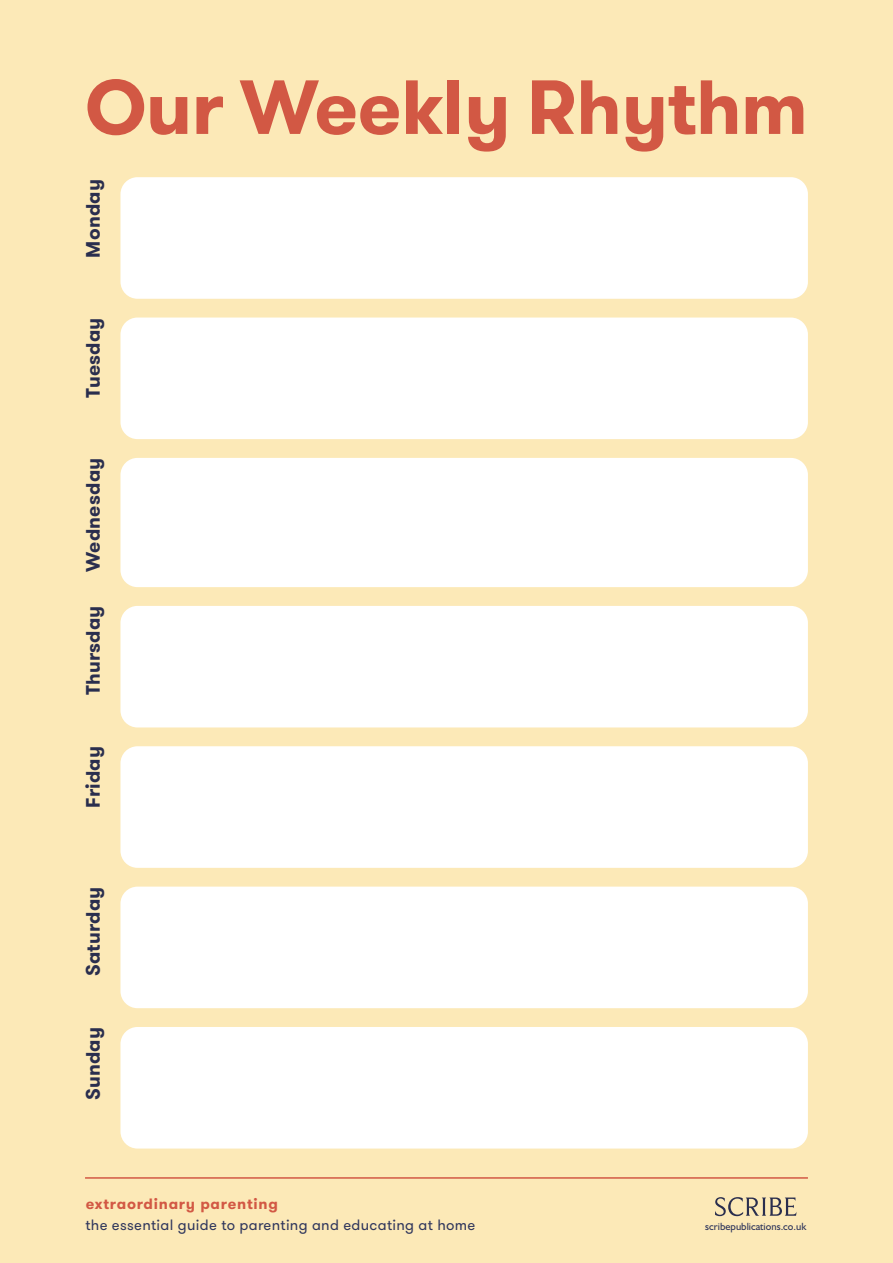
<style>
.page{position:relative;width:893px;height:1263px;background:#fce9b7}
.page>*{position:absolute;margin:0;border:0;box-sizing:border-box;transform-origin:0 0}
.Blurb_1{font:700 76.5px "GT Walsheim";letter-spacing:-.01em;color:#d25844}
.Blurb_2{font:700 19.5px "GT Walsheim";letter-spacing:.01em;color:#2a2e4e}
.t1{font:15px "GT Walsheim";letter-spacing:.02em;color:#2f365c}
.t2{font:700 15px "GT Walsheim";letter-spacing:.05em;color:#d25844}
.t3{font:10.5px "Humanist 521 BT";color:#2f365c}
</style>
<div class="page">
<svg style="left:715px;top:1197px;width:82px;height:19px"></svg>
<hr style="left:85px;top:1177px;width:723px;height:2px;background:#d25844">
<div style="left:120px;top:177px;width:688px;height:122px;background:#fff;border-radius:17px"></div>
<div style="left:120px;top:606px;width:688px;height:121px;background:#fff;border-radius:17px"></div>
<div style="left:120px;top:318px;width:688px;height:121px;background:#fff;border-radius:17px"></div>
<div style="left:120px;top:746px;width:688px;height:122px;background:#fff;border-radius:17px"></div>
<div style="left:120px;top:458px;width:688px;height:129px;background:#fff;border-radius:17px"></div>
<div style="left:120px;top:887px;width:688px;height:121px;background:#fff;border-radius:17px"></div>
<div style="left:120px;top:1027px;width:688px;height:121px;background:#fff;border-radius:17px"></div>
<p class="Blurb_1" style="left:85px;top:57px;width:724px">Our Weekly Rhythm</p>
<p class="Blurb_2" style="left:80px;top:258px;width:80px;rotate:-90deg">Monday</p>
<p class="Blurb_2" style="left:80px;top:398px;width:82px;rotate:-90deg">Tuesday</p>
<p class="Blurb_2" style="left:80px;top:572px;width:116px;rotate:-90deg">Wednesday</p>
<p class="Blurb_2" style="left:80px;top:695px;width:91px;rotate:-90deg">Thursday</p>
<p class="Blurb_2" style="left:80px;top:808px;width:64px;rotate:-90deg">Friday</p>
<p class="Blurb_2" style="left:80px;top:976px;width:91px;rotate:-90deg">Saturday</p>
<p class="Blurb_2" style="left:80px;top:1100px;width:75px;rotate:-90deg">Sunday</p>
<p class="t2" style="left:86px;top:1193px;width:194px">extraordinary parenting</p>
<p class="t1" style="left:86px;top:1215px;width:391px">the essential guide to parenting and educating at home</p>
<p class="t3" style="left:705px;top:1219px;width:103px">scribepublications.co.uk</p>
</div>
